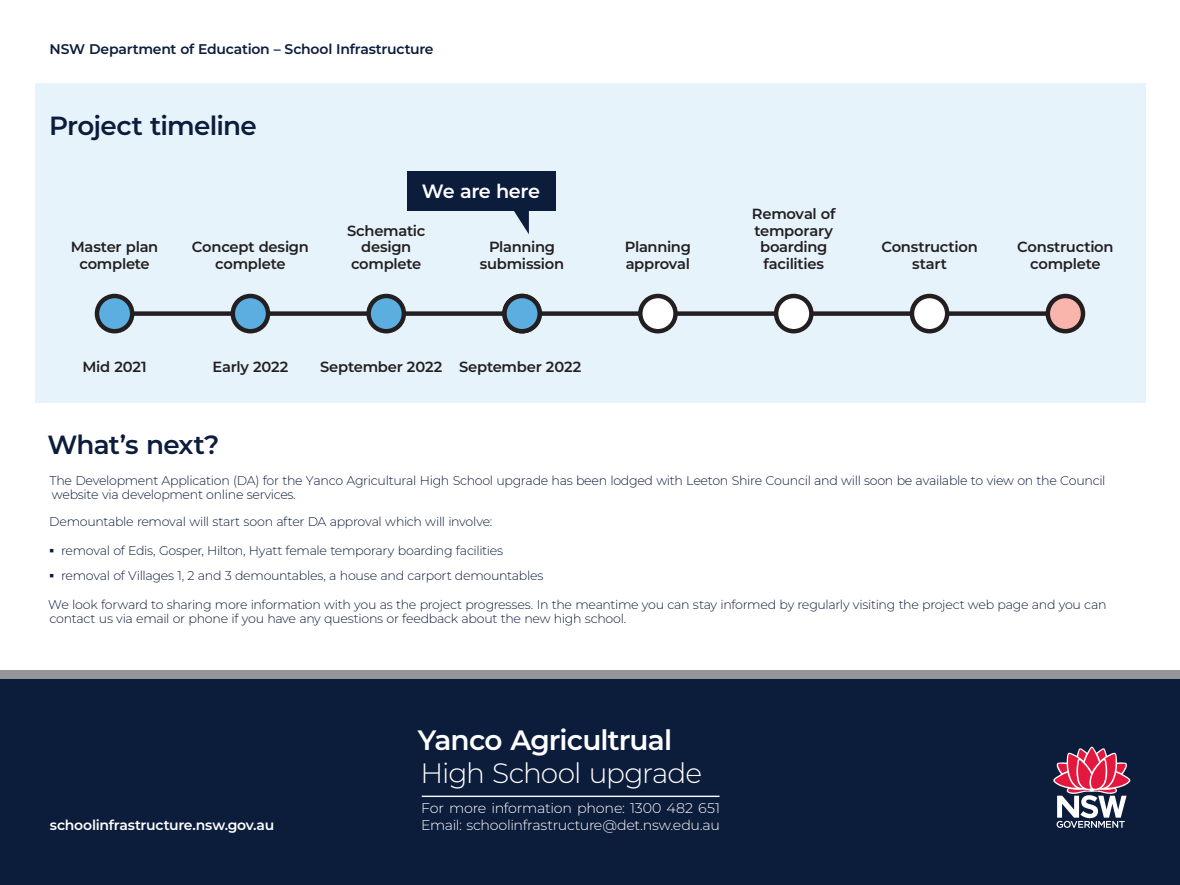
<style>
.page{position:relative;width:1180px;height:885px;background:#fff}
.page>*{position:absolute;margin:0;border:0;box-sizing:border-box;transform-origin:0 0}
.t1{font:600 28px "Montserrat";letter-spacing:-.03em;color:#fff}
.t2{font:300 28px "Montserrat";letter-spacing:-.035em;color:#fff}
.t3{font:600 26.25px "Montserrat";letter-spacing:-.03em;color:#0c1c3b}
.t4{font:600 19.25px "Montserrat";letter-spacing:-.025em;color:#fff}
.t5{font:600 14.7px/16.8px "Montserrat";letter-spacing:-.015em;color:#231f20;text-align:center}
.t6{font:300 14px/16.8px "Montserrat";letter-spacing:-.02em;color:#fff}
.t7{font:600 14px "Montserrat";letter-spacing:-.015em;color:#0c1c3b}
.t8{font:600 14px "Montserrat";letter-spacing:-.015em;color:#fff}
.t9{font:300 12.6px/14px "Montserrat";letter-spacing:-.025em;color:#0c1c3b}
.s1{font-size:8.82px}
</style>
<div class="page">
<div style="left:0;top:678px;width:1180px;height:207px;background:#0c1c3b"></div>
<hr style="left:422px;top:795px;width:297px;height:2px;background:#fff">
<div style="left:0;top:670px;width:1180px;height:8px;background:#939598"></div>
<svg style="left:1053px;top:746px;width:77px;height:82px"></svg>
<div style="left:35px;top:83px;width:1110px;height:319px;background:#e6f3fb"></div>
<svg style="left:514px;top:211px;width:15px;height:23px"></svg>
<div style="left:406px;top:171px;width:149px;height:40px;background:#0c1c3b"></div>
<div style="left:108px;top:311px;width:957px;height:5px;background:#231f20"></div>
<div style="left:97px;top:296px;width:35px;height:35px;background:#5daee0;border-radius:50%"></div>
<div style="left:95px;top:294px;width:39px;height:39px;border:4px solid #231f20;border-radius:50%"></div>
<div style="left:233px;top:296px;width:35px;height:35px;background:#5daee0;border-radius:50%"></div>
<div style="left:231px;top:294px;width:39px;height:39px;border:4px solid #231f20;border-radius:50%"></div>
<svg style="left:369px;top:296px;width:35px;height:35px"></svg>
<div style="left:366px;top:294px;width:40px;height:39px;border:4px solid #231f20;border-radius:50%"></div>
<svg style="left:640px;top:296px;width:35px;height:35px"></svg>
<div style="left:638px;top:294px;width:40px;height:39px;border:4px solid #231f20;border-radius:50%"></div>
<div style="left:776px;top:296px;width:35px;height:35px;background:#fff;border-radius:50%"></div>
<div style="left:774px;top:294px;width:39px;height:39px;border:4px solid #231f20;border-radius:50%"></div>
<svg style="left:912px;top:296px;width:35px;height:35px"></svg>
<div style="left:909px;top:294px;width:40px;height:39px;border:4px solid #231f20;border-radius:50%"></div>
<svg style="left:1047px;top:296px;width:36px;height:35px"></svg>
<div style="left:1045px;top:294px;width:40px;height:39px;border:4px solid #231f20;border-radius:50%"></div>
<svg style="left:504px;top:296px;width:36px;height:35px"></svg>
<div style="left:502px;top:294px;width:40px;height:39px;border:4px solid #231f20;border-radius:50%"></div>
<p class="t7" style="left:49px;top:39px;width:386px">NSW Department of Education – School Infrastructure</p>
<h2 class="t3" style="left:49px;top:107px;width:209px">Project timeline</h2>
<h3 class="t4" style="left:422px;top:177px;width:120px">We are here</h3>
<p class="t5" style="left:71px;top:238px;width:89px">Master plan complete</p>
<p class="t5" style="left:192px;top:238px;width:118px">Concept design complete</p>
<p class="t5" style="left:347px;top:221px;width:80px">Schematic design complete</p>
<p class="t5" style="left:480px;top:238px;width:86px">Planning submission</p>
<p class="t5" style="left:625px;top:238px;width:68px;text-align:left">Planning approval</p>
<p class="t5" style="left:752px;top:205px;width:85px">Removal of temporary boarding facilities</p>
<p class="t5" style="left:881px;top:238px;width:98px">Construction start</p>
<p class="t5" style="left:1017px;top:238px;width:98px">Construction complete</p>
<p class="t5" style="left:83px;top:358px;width:66px">Mid 2021</p>
<p class="t5" style="left:212px;top:358px;width:77px">Early 2022</p>
<p class="t5" style="left:320px;top:358px;width:124px">September 2022</p>
<p class="t5" style="left:459px;top:358px;width:124px">September 2022</p>
<h2 class="t3" style="left:47px;top:426px;width:173px">What’s next?</h2>
<p class="t9" style="left:50px;top:473px;width:1057px">The Development Application (DA) for the Yanco Agricultural High School upgrade has been lodged with Leeton Shire Council and will soon be available to view on the Council website via development online services.</p>
<p class="t9" style="left:49px;top:514px;width:445px">Demountable removal will start soon after DA approval which will involve:</p>
<p class="t9" style="left:49px;top:543px;width:456px"><span class="s1">■</span> removal of Edis, Gosper, Hilton, Hyatt female temporary boarding facilities</p>
<p class="t9" style="left:49px;top:568px;width:496px"><span class="s1">■</span> removal of Villages 1, 2 and 3 demountables, a house and carport demountables</p>
<p class="t9" style="left:48px;top:597px;width:1059px">We look forward to sharing more information with you as the project progresses. In the meantime you can stay informed by regularly visiting the project web page and you can contact us via email or phone if you have any questions or feedback about the new high school.</p>
<p class="t8" style="left:50px;top:815px;width:226px">schoolinfrastructure.nsw.gov.au</p>
<h1 class="t1" style="left:418px;top:720px;width:256px">Yanco Agricultrual</h1>
<h1 class="t2" style="left:421px;top:754px;width:283px">High School upgrade</h1>
<p class="t6" style="left:421px;top:799px;width:300px">For more information phone: 1300 482 651<br>Email: schoolinfrastructure@det.nsw.edu.au</p>
</div>
